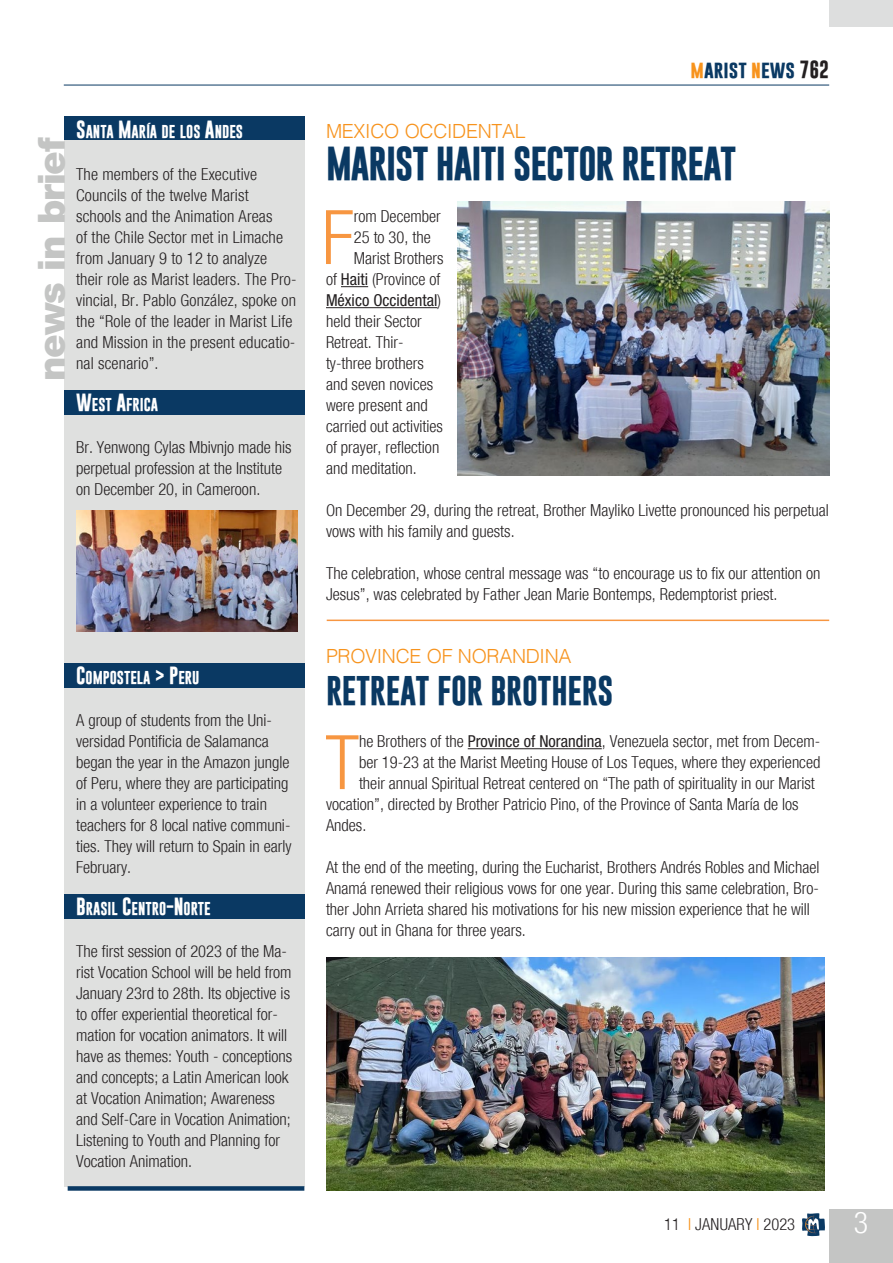
<style>
.page{position:relative;width:893px;height:1263px;background:#fff}
.page>*{position:absolute;margin:0;border:0;box-sizing:border-box;transform-origin:0 0}
.Testo_normal{font:300 condensed 75.3px "Helvetica Neue";color:#f79641}
.Titolo{font:900 37.5px "Helvetica Neue";letter-spacing:-.03em;color:#c4c5c4}
.Titolo-2{font:700 34.5px "Gobold";letter-spacing:-.03em;color:#0a3963}
.Titolo-3{font:700 30px "Gobold";letter-spacing:-.01em;color:#0a3963}
.t1{font:300 condensed 30px "Helvetica Neue";color:#fff}
.sommario{font:300 19.5px "Helvetica";letter-spacing:-.015em;color:#f7931d}
.t2{font:700 18px "Gobold";color:#0a3963}
.Testo_normal-2{font:300 condensed 16.5px/21px "Helvetica Neue";color:#231f20}
.Testo_sinEspacio{font:300 condensed 16.5px/21px "Helvetica Neue";color:#231f20}
.Testo_normal-3{font:condensed 16.5px "Helvetica Neue";color:#231f20}
.Testo_sinEspacio-2{font:700 13.5px "Gobold";color:#fff}
.s1{font-size:18px}
.s2{color:#f7931d}
.s3{color:#231f20}
.s4{font-weight:400}
.s5{font-weight:300}
</style>
<div class="page">
<div style="left:829px;top:1209px;width:64px;height:54px;background:#c4c5c4"></div>
<hr style="left:64px;top:85px;width:765px;height:1px;background:#0a3963">
<svg style="left:802px;top:1213px;width:23px;height:23px"></svg>
<div style="left:829px;top:0;width:64px;height:27px;background:#dddede"></div>
<hr style="left:327px;top:620px;width:502px;height:1px;background:#f79641">
<hr style="left:468px;top:748px;width:134px;height:1px;background:#231f20">
<img style="left:327px;top:957px;width:497px;height:234px">
<div style="left:64px;top:130px;width:241px;height:1056px;background:#dfe0df"></div>
<div style="left:64px;top:894px;width:240px;height:24px;background:#0a3963"></div>
<div style="left:64px;top:663px;width:240px;height:24px;background:#0a3963"></div>
<div style="left:64px;top:390px;width:240px;height:24px;background:#0a3963"></div>
<div style="left:64px;top:116px;width:240px;height:24px;background:#0a3963"></div>
<div style="left:68px;top:1186px;width:236px;height:5px;background:#0a3963"></div>
<img style="left:76px;top:511px;width:221px;height:120px">
<svg style="left:341px;top:286px;width:27px;height:1px"></svg>
<hr style="left:326px;top:307px;width:111px;height:1px;background:#231f20">
<img style="left:457px;top:201px;width:372px;height:275px">
<p class="Titolo" style="left:29px;top:381px;width:245px;rotate:-90deg">news in brief</p>
<p class="Testo_sinEspacio-2" style="left:76px;top:123px;width:167px"><span class="s1">S</span>ANTA <span class="s1">M</span>ARÍA DE LOS <span class="s1">A</span>NDES</p>
<p class="Testo_normal-2" style="left:76px;top:164px;width:222px">The members of the Executive<br>Councils of the twelve Marist schools and the Animation Areas<br>of the Chile Sector met in Limache from January 9 to 12 to analyze their role as Marist leaders. The Pro&shy;vincial, Br. Pablo González, spoke on the “Role of the leader in Marist Life and Mission in the present educatio&shy;nal scenario”.</p>
<p class="Testo_sinEspacio-2" style="left:76px;top:396px;width:83px"><span class="s1">W</span>EST <span class="s1">A</span>FRICA</p>
<p class="Testo_sinEspacio" style="left:76px;top:437px;width:217px">Br. Yenwong Cylas Mbivnjo made his perpetual profession at the Institute on December 20, in Cameroon.</p>
<p class="Testo_sinEspacio-2" style="left:76px;top:669px;width:125px"><span class="s1">C</span>OMPOSTELA <span class="s1">&gt; P</span>ERU</p>
<p class="Testo_normal-2" style="left:76px;top:710px;width:217px">A group of students from the Uni&shy;versidad Pontificia de Salamanca began the year in the Amazon jungle of Peru, where they are participating in a volunteer experience to train teachers for 8 local native communi&shy;ties. They will return to Spain in early<br>February.</p>
<p class="Testo_sinEspacio-2" style="left:76px;top:900px;width:136px"><span class="s1">B</span>RASIL <span class="s1">C</span>ENTRO<span class="s1">-N</span> ORTE</p>
<p class="Testo_normal-2" style="left:76px;top:941px;width:218px">The first session of 2023 of the Ma&shy;rist Vocation School will be held from January 23rd to 28th. Its objective is to offer experiential theoretical for&shy;mation for vocation animators. It will have as themes: Youth - conceptions and concepts; a Latin American look at Vocation Animation; Awareness and Self-Care in Vocation Animation; Listening to Youth and Planning for Vocation Animation.</p>
<p class="t2" style="left:691px;top:57px;width:140px"><span class="s2">m</span>arist <span class="s2">n</span>ews <span class="s3">762</span></p>
<p class="sommario" style="left:326px;top:114px;width:201px">MEXICO OCCIDENTAL</p>
<p class="Titolo-2" style="left:326px;top:141px;width:412px">MARIST HAITI SECTOR RETREAT</p>
<p class="Testo_normal" style="left:322px;top:194px;width:34px">F</p>
<p class="Testo_normal-2" style="left:354px;top:206px;width:88px">rom December</p>
<p class="Testo_normal-2" style="left:354px;top:227px;width:78px">25 to 30, the</p>
<p class="Testo_normal-2" style="left:354px;top:248px;width:91px">Marist Brothers</p>
<p class="Testo_normal-2" style="left:326px;top:269px;width:116px">of <span class="s4">Haiti</span> (Province of</p>
<p class="Testo_normal-3" style="left:326px;top:291px;width:117px">México Occidental<span class="s5">)</span></p>
<p class="Testo_normal-2" style="left:326px;top:311px;width:97px">held their Sector</p>
<p class="Testo_normal-2" style="left:326px;top:332px;width:79px">Retreat. Thir-</p>
<p class="Testo_normal-2" style="left:326px;top:353px;width:99px">ty-three brothers</p>
<p class="Testo_normal-2" style="left:326px;top:374px;width:109px">and seven novices</p>
<p class="Testo_normal-2" style="left:326px;top:395px;width:103px">were present and</p>
<p class="Testo_normal-2" style="left:326px;top:416px;width:118px">carried out activities</p>
<p class="Testo_normal-2" style="left:326px;top:437px;width:115px">of prayer, reflection</p>
<p class="Testo_normal-2" style="left:326px;top:458px;width:92px">and meditation.</p>
<p class="Testo_normal-2" style="left:326px;top:500px;width:504px">On December 29, during the retreat, Brother Mayliko Livette pronounced his perpetual vows with his family and guests.</p>
<p class="Testo_normal-2" style="left:326px;top:563px;width:496px">The celebration, whose central message was “to encourage us to fix our attention on<br>Jesus”, was celebrated by Father Jean Marie Bontemps, Redemptorist priest.</p>
<p class="sommario" style="left:326px;top:639px;width:247px">PROVINCE OF NORANDINA</p>
<p class="Titolo-3" style="left:326px;top:671px;width:289px">RETREAT FOR BROTHERS</p>
<p class="Testo_normal" style="left:326px;top:719px;width:35px">T</p>
<p class="Testo_normal-2" style="left:359px;top:731px;width:463px">he Brothers of the <span class="s4">Province of Norandina</span>, Venezuela sector, met from Decem-</p>
<p class="Testo_normal-2" style="left:359px;top:752px;width:463px">ber 19-23 at the Marist Meeting House of Los Teques, where they experienced</p>
<p class="Testo_normal-2" style="left:359px;top:773px;width:457px">their annual Spiritual Retreat centered on “The path of spirituality in our Marist</p>
<p class="Testo_normal-2" style="left:326px;top:794px;width:474px">vocation”, directed by Brother Patricio Pino, of the Province of Santa María de los</p>
<p class="Testo_normal-2" style="left:326px;top:815px;width:42px">Andes.</p>
<p class="Testo_normal-2" style="left:326px;top:857px;width:495px">At the end of the meeting, during the Eucharist, Brothers Andrés Robles and Michael Anamá renewed their religious vows for one year. During this same celebration, Bro&shy;ther John Arrieta shared his motivations for his new mission experience that he will carry out in Ghana for three years.</p>
<p class="Testo_normal-2" style="left:664px;top:1214px;width:132px">11 <span class="s2">I</span> JANUARY <span class="s2">I</span> 2023</p>
<h3 class="t1" style="left:854px;top:1205px;width:16px">3</h3>
</div>
